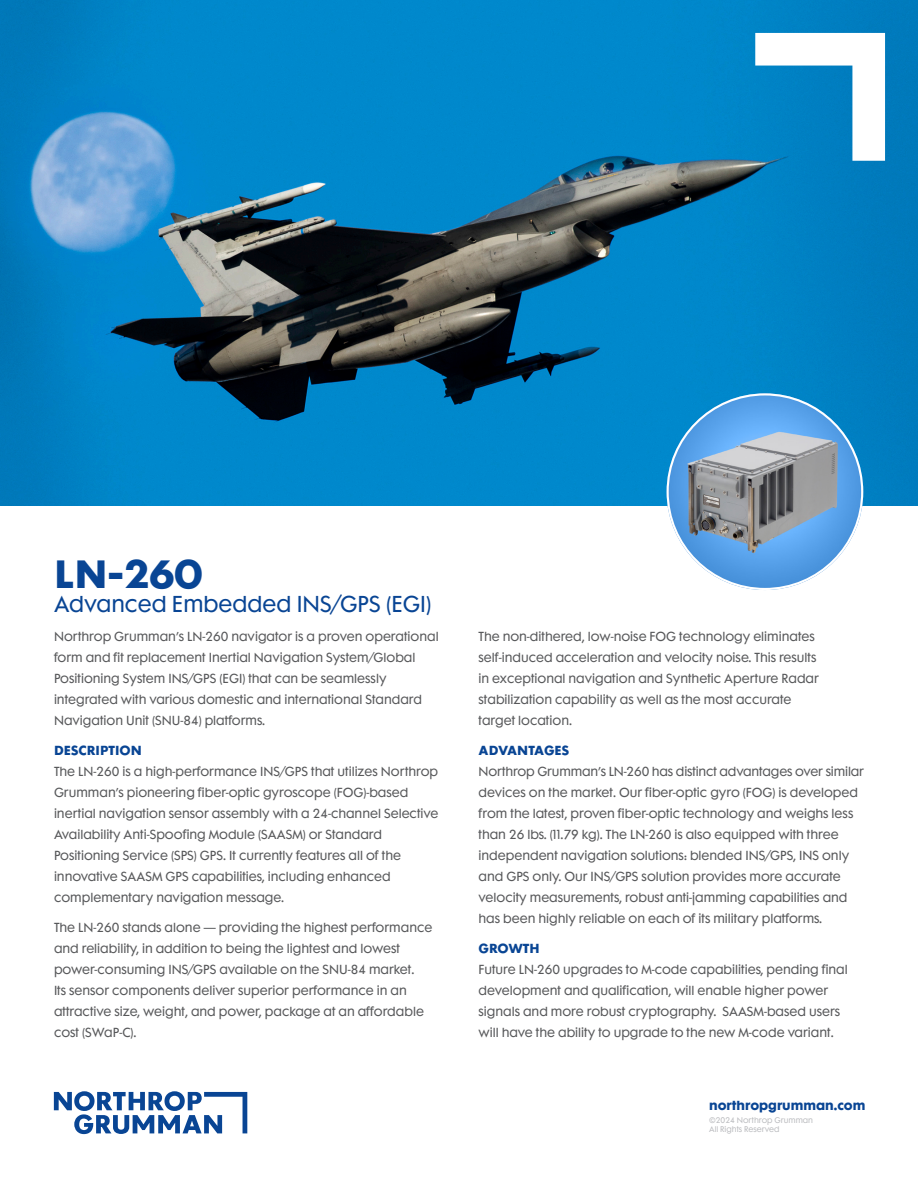
<style>
.page{position:relative;width:918px;height:1188px;background:#fff}
.page>*{position:absolute;margin:0;border:0;box-sizing:border-box;transform-origin:0 0}
.Head{font:700 36px "Futura Maxi Std";color:#094594}
.Head2{font:21px "Futura Maxi Std";color:#094594}
.Body{font:12px/21px "Futura Maxi Std";color:#57585a}
.Subhead{font:700 12px "Futura Maxi Std";color:#094594}
.t1{font:7.5px/9px "Futura Maxi Std";color:#bcbdc0}
</style>
<div class="page">
<svg style="left:54px;top:1091px;width:193px;height:43px"></svg>
<img style="left:0;top:0;width:918px;height:506px">
<img style="left:667px;top:393px;width:196px;height:197px;border-radius:98px">
<svg style="left:755px;top:33px;width:130px;height:128px"></svg>
<p class="Head" style="left:54px;top:548px;width:150px">LN-260</p>
<p class="Head2" style="left:54px;top:591px;width:379px">Advanced Embedded INS/GPS (EGI)</p>
<p class="Body" style="left:54px;top:626px;width:386px">Northrop Grumman’s LN-260 navigator is a proven operational form and fit replacement Inertial Navigation System/Global Positioning System INS/GPS (EGI) that can be seamlessly integrated with various domestic and international Standard Navigation Unit (SNU-84) platforms.</p>
<p class="Subhead" style="left:54px;top:741px;width:89px">DESCRIPTION</p>
<p class="Body" style="left:54px;top:761px;width:386px">The LN-260 is a high-performance INS/GPS that utilizes Northrop Grumman’s pioneering fiber-optic gyroscope (FOG)-based inertial navigation sensor assembly with a 24-channel Selective Availability Anti-Spoofing Module (SAASM) or Standard Positioning Service (SPS) GPS. It currently features all of the innovative SAASM GPS capabilities, including enhanced complementary navigation message.</p>
<p class="Body" style="left:54px;top:917px;width:380px">The LN-260 stands alone — providing the highest performance and reliability, in addition to being the lightest and lowest power-consuming INS/GPS available on the SNU-84 market.<br>Its sensor components deliver superior performance in an attractive size, weight, and power, package at an affordable cost (SWaP-C).</p>
<p class="Body" style="left:479px;top:626px;width:342px">The non-dithered, low-noise FOG technology eliminates self-induced acceleration and velocity noise. This results in exceptional navigation and Synthetic Aperture Radar stabilization capability as well as the most accurate target location.</p>
<p class="Subhead" style="left:479px;top:741px;width:92px">ADVANTAGES</p>
<p class="Body" style="left:479px;top:761px;width:387px">Northrop Grumman’s LN-260 has distinct advantages over similar devices on the market. Our fiber-optic gyro (FOG) is developed from the latest, proven fiber-optic technology and weighs less than 26 lbs. (11.79 kg). The LN-260 is also equipped with three independent navigation solutions: blended INS/GPS, INS only and GPS only. Our INS/GPS solution provides more accurate velocity measurements, robust anti-jamming capabilities and has been highly reliable on each of its military platforms.</p>
<p class="Subhead" style="left:479px;top:939px;width:63px">GROWTH</p>
<p class="Body" style="left:479px;top:959px;width:371px">Future LN-260 upgrades to M-code capabilities, pending final development and qualification, will enable higher power signals and more robust cryptography. SAASM-based users will have the ability to upgrade to the new M-code variant.</p>
<p class="Subhead" style="left:709px;top:1096px;width:158px">northropgrumman.com</p>
<p class="t1" style="left:709px;top:1116px;width:105px">©2024 Northrop Grumman<br>All Rights Reserved</p>
</div>
